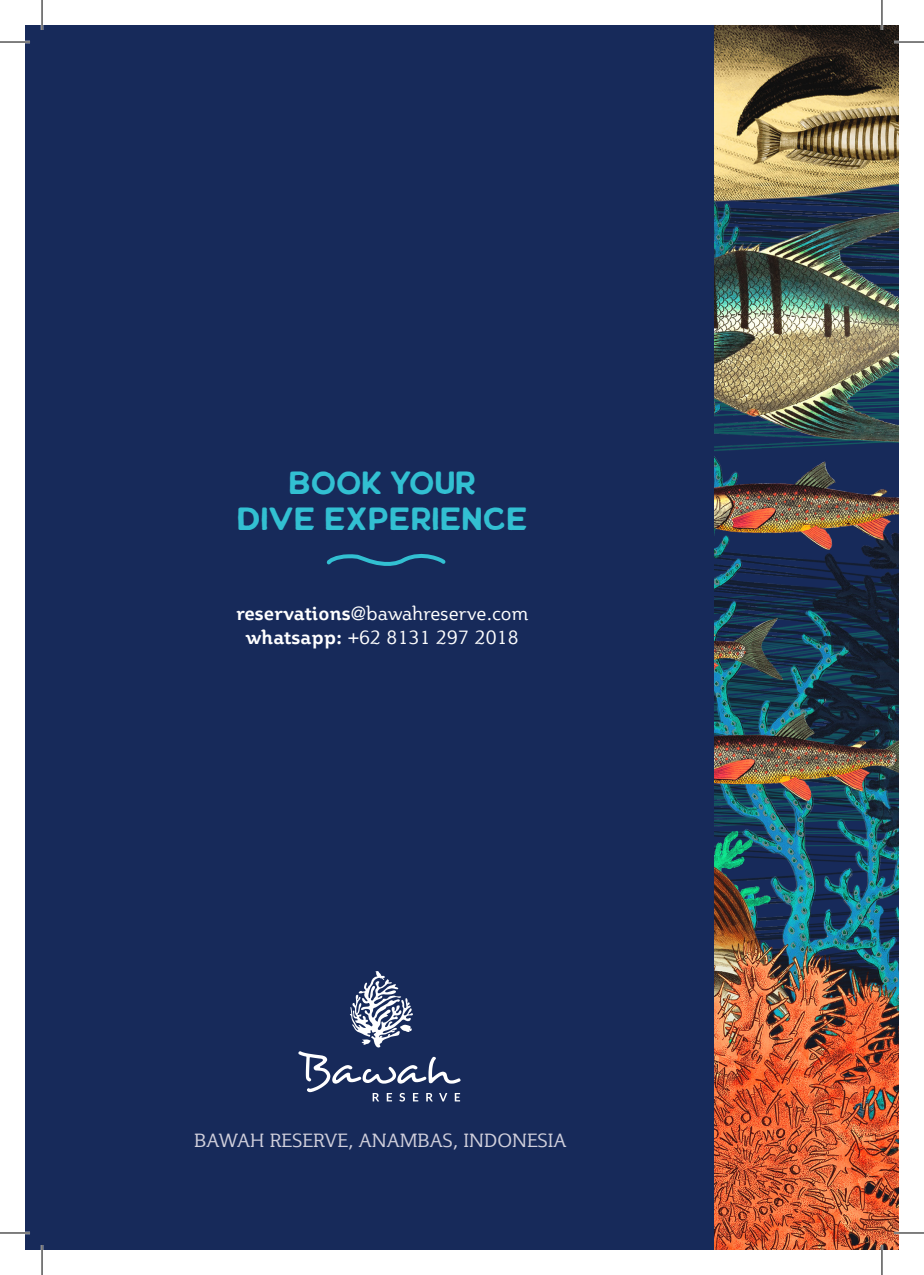
<style>
.page{position:relative;width:924px;height:1275px;background:#fff}
.page>*{position:absolute;margin:0;border:0;box-sizing:border-box;transform-origin:0 0}
.Body{font:32px/36px "Cortair";letter-spacing:.01em;color:#32c0d2;text-align:center}
.Body-2{font:19px "Plume";letter-spacing:.01em;color:#fff}
.Body-3{font:19px "Plume";color:#d1d0dc}
.s1{font-weight:700}
</style>
<div class="page">
<div style="left:25px;top:25px;width:873px;height:1225px;background:#172a5a"></div>
<svg style="left:326px;top:553px;width:120px;height:13px"></svg>
<img style="left:714px;top:25px;width:184px;height:1225px">
<svg style="left:298px;top:971px;width:162px;height:130px"></svg>
<hr style="left:0;top:41px;width:30px;height:2px;background:#fff">
<hr style="left:893px;top:41px;width:30px;height:2px;background:#fff">
<hr style="left:0;top:1231px;width:30px;height:3px;background:#fff">
<hr style="left:893px;top:1231px;width:30px;height:3px;background:#fff">
<hr style="left:41px;top:0;width:2px;height:30px;background:#fff">
<hr style="left:41px;top:1245px;width:2px;height:30px;background:#fff">
<hr style="left:880px;top:0;width:2px;height:30px;background:#fff">
<hr style="left:880px;top:1245px;width:2px;height:30px;background:#fff">
<hr style="left:0;top:42px;width:30px;height:1px;background:#000">
<hr style="left:893px;top:42px;width:30px;height:1px;background:#000">
<hr style="left:0;top:1232px;width:30px;height:1px;background:#000">
<hr style="left:893px;top:1232px;width:30px;height:1px;background:#000">
<hr style="left:42px;top:0;width:1px;height:30px;background:#000">
<hr style="left:42px;top:1245px;width:1px;height:30px;background:#000">
<hr style="left:881px;top:0;width:1px;height:30px;background:#000">
<hr style="left:881px;top:1245px;width:1px;height:30px;background:#000">
<p class="Body" style="left:237px;top:465px;width:292px">BOOK YOUR<br>DIVE EXPERIENCE</p>
<p class="Body-2" style="left:236px;top:601px;width:293px"><span class="s1">reservations</span>@bawahreserve.com</p>
<p class="Body-2" style="left:246px;top:625px;width:274px"><span class="s1">whatsapp:</span> +62 8131 297 2018</p>
<p class="Body-3" style="left:194px;top:1128px;width:373px">BAWAH RESERVE, ANAMBAS, INDONESIA</p>
</div>
